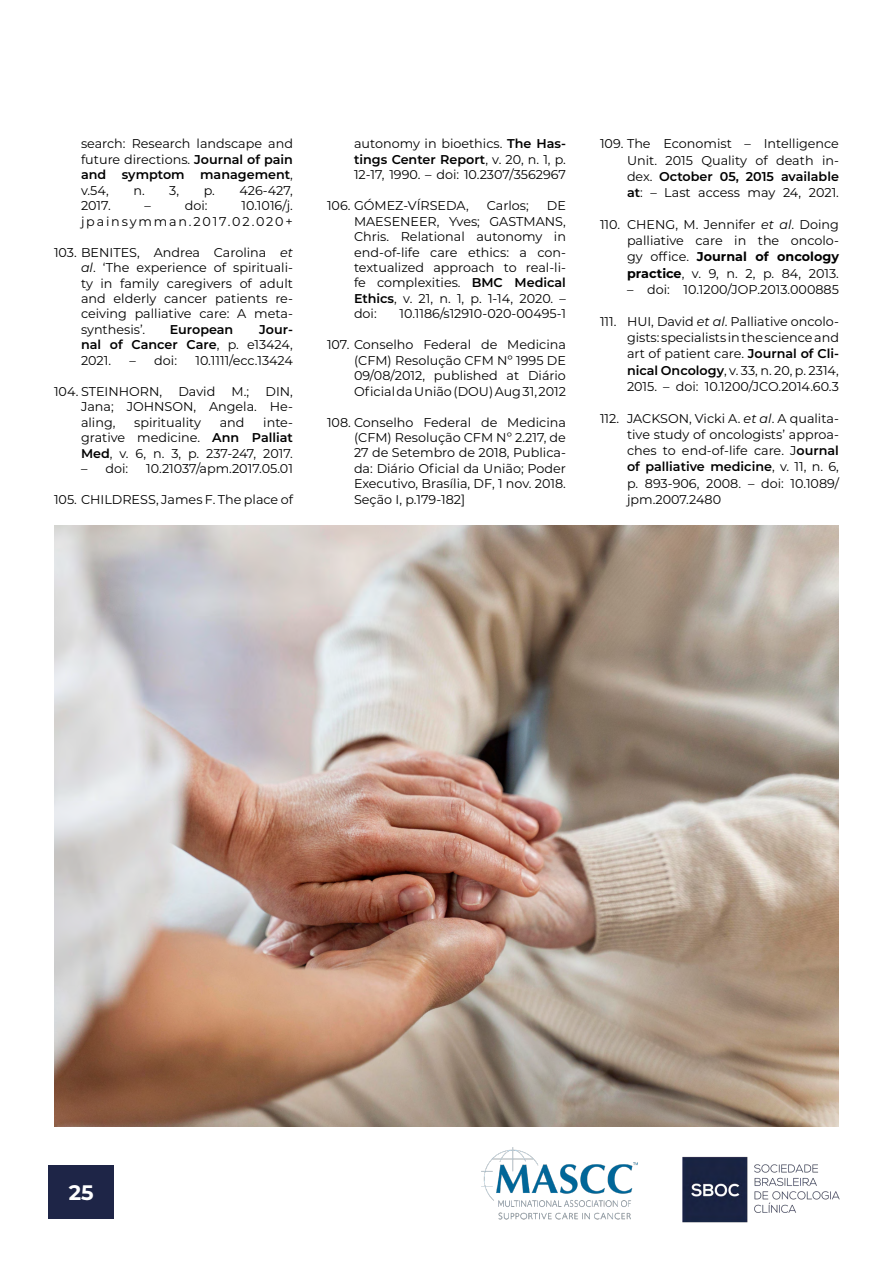
<style>
.page{position:relative;width:893px;height:1263px;background:#fff}
.page>*{position:absolute;margin:0;border:0;box-sizing:border-box;transform-origin:0 0}
.t1{font:700 21px "Montserrat";color:#fff}
.t2{font:12.75px/15.5px "Montserrat";color:#000;text-align:justify}
.t3{font:600 12.75px/15.5px "Montserrat";color:#000;text-align:justify}
.t4{font:12.75px/15.5px "Montserrat";letter-spacing:.14em;color:#000;text-align:right}
.s1{font-weight:600}
.s2{font-style:italic}
.s3{font-weight:400}
.s4{font-weight:700}
</style>
<div class="page">
<img style="left:682px;top:1156px;width:158px;height:67px">
<div style="left:48px;top:1165px;width:66px;height:54px;background:#1e2547"></div>
<img style="left:481px;top:1147px;width:157px;height:73px">
<img style="left:55px;top:526px;width:783px;height:600px">
<p class="t2" style="left:81px;top:136px;width:213px">search: Research landscape and future directions. <span class="s1">Journal of pain and symptom management</span>, v.54,</p>
<p class="t2" style="left:133px;top:182px;width:47px">n. 3,</p>
<p class="t2" style="left:204px;top:182px;width:91px">p. 426-427,</p>
<p class="t4" style="left:81px;top:198px;width:213px">10.1016/j. jpainsymman.2017.02.020+</p>
<p class="t2" style="left:81px;top:244px;width:213px;text-indent:-27px">103. BENITES, Andrea Carolina <span class="s2">et al</span>. ‘The experience of spirituali&shy;ty in family caregivers of adult and elderly cancer patients re&shy;ceiving palliative care: A meta‐ synthesis’.</p>
<p class="t2" style="left:81px;top:198px;width:31px">2017.</p>
<p class="t2" style="left:145px;top:198px;width:8px">–</p>
<p class="t2" style="left:185px;top:198px;width:24px">doi:</p>
<p class="t3" style="left:81px;top:321px;width:213px;text-indent:178px">Jour&shy;nal of Cancer Care<span class="s3">, p. e13424, 2021.</span></p>
<p class="t3" style="left:170px;top:321px;width:65px">European</p>
<p class="t2" style="left:130px;top:352px;width:49px">– doi:</p>
<p class="t2" style="left:195px;top:352px;width:99px">10.1111/ecc.13424</p>
<p class="t2" style="left:54px;top:383px;width:110px">104. STEINHORN,</p>
<p class="t2" style="left:178px;top:383px;width:38px">David</p>
<p class="t2" style="left:232px;top:383px;width:19px">M.;</p>
<p class="t2" style="left:81px;top:383px;width:213px;text-indent:185px">DIN, Jana; JOHNSON, Angela. He&shy;aling,</p>
<p class="t2" style="left:81px;top:414px;width:213px;text-indent:182px">inte&shy;grative medicine. <span class="s1">Ann Palliat Med</span>, v. 6, n. 3, p. 237-247, 2017.</p>
<p class="t2" style="left:81px;top:460px;width:49px">– doi:</p>
<p class="t2" style="left:146px;top:460px;width:148px">10.21037/apm.2017.05.01</p>
<p class="t2" style="left:54px;top:491px;width:240px">105. CHILDRESS, James F. The place of</p>
<p class="t2" style="left:134px;top:414px;width:68px">spirituality</p>
<p class="t2" style="left:220px;top:414px;width:26px">and</p>
<p class="t2" style="left:354px;top:136px;width:213px">autonomy in bioethics. <span class="s1">The Has&shy;tings Center Report</span>, v. 20, n. 1, p.<br>12-17, 1990. – doi: 10.2307/3562967</p>
<p class="t2" style="left:327px;top:197px;width:143px">106. GÓMEZ-VÍRSEDA,</p>
<p class="t2" style="left:487px;top:197px;width:43px">Carlos;</p>
<p class="t2" style="left:354px;top:197px;width:213px;text-indent:193px">DE MAESENEER, Yves; GASTMANS, Chris. Relational autonomy in end-of-life care ethics: a con&shy;textualized approach to real-li&shy;fe complexities. <span class="s1">BMC Medical Ethics</span>, v. 21, n. 1, p. 1-14, 2020. – doi:</p>
<p class="t2" style="left:399px;top:306px;width:168px">10.1186/s12910-020-00495-1</p>
<p class="t2" style="left:354px;top:337px;width:213px;text-indent:-27px">107. Conselho Federal de Medicina (CFM) Resolução CFM Nº 1995 DE 09/08/2012, published at Diário Oficial da União (DOU) Aug 31, 2012</p>
<p class="t2" style="left:354px;top:414px;width:213px;text-indent:-27px">108. Conselho Federal de Medicina (CFM) Resolução CFM Nº 2.217, de 27 de Setembro de 2018, Publica&shy;da: Diário Oficial da União; Poder Executivo, Brasília, DF, 1 nov. 2018.<br>Seção I, p.179-182]</p>
<p class="t2" style="left:627px;top:135px;width:213px;line-height:16.2px;text-indent:-27px">109. The Economist – Intelligence Unit. 2015 Quality of death in&shy;dex. <span class="s1">October 05, 2015 available at</span>: – Last access may 24, 2021.</p>
<p class="t2" style="left:627px;top:216px;width:213px;line-height:16.2px;text-indent:-27px">110. CHENG, M. Jennifer <span class="s2">et al</span>. Doing palliative care in the oncolo&shy;gy office. <span class="s4">Journal of oncology practice</span>, v. 9, n. 2, p. 84, 2013.</p>
<p class="t2" style="left:627px;top:281px;width:213px">– doi: 10.1200/JOP.2013.000885</p>
<p class="t2" style="left:627px;top:313px;width:213px;line-height:16.2px;text-indent:-27px">111. HUI, David <span class="s2">et al</span>. Palliative oncolo&shy;gists: specialists in the science and art of patient care. <span class="s1">Journal of Cli&shy;nical Oncology</span>, v. 33, n. 20, p. 2314, 2015. – doi: 10.1200/JCO.2014.60.3</p>
<p class="t2" style="left:627px;top:410px;width:213px;line-height:16.2px;text-indent:-27px">112. JACKSON, Vicki A. <span class="s2">et al</span>. A qualita&shy;tive study of oncologists’ approa&shy;ches to end-of-life care. J<span class="s1">ournal of palliative medicine</span>, v. 11, n. 6, p. 893-906, 2008. – doi: 10.1089/ jpm.2007.2480</p>
<h1 class="t1" style="left:69px;top:1177px;width:26px">25</h1>
</div>
